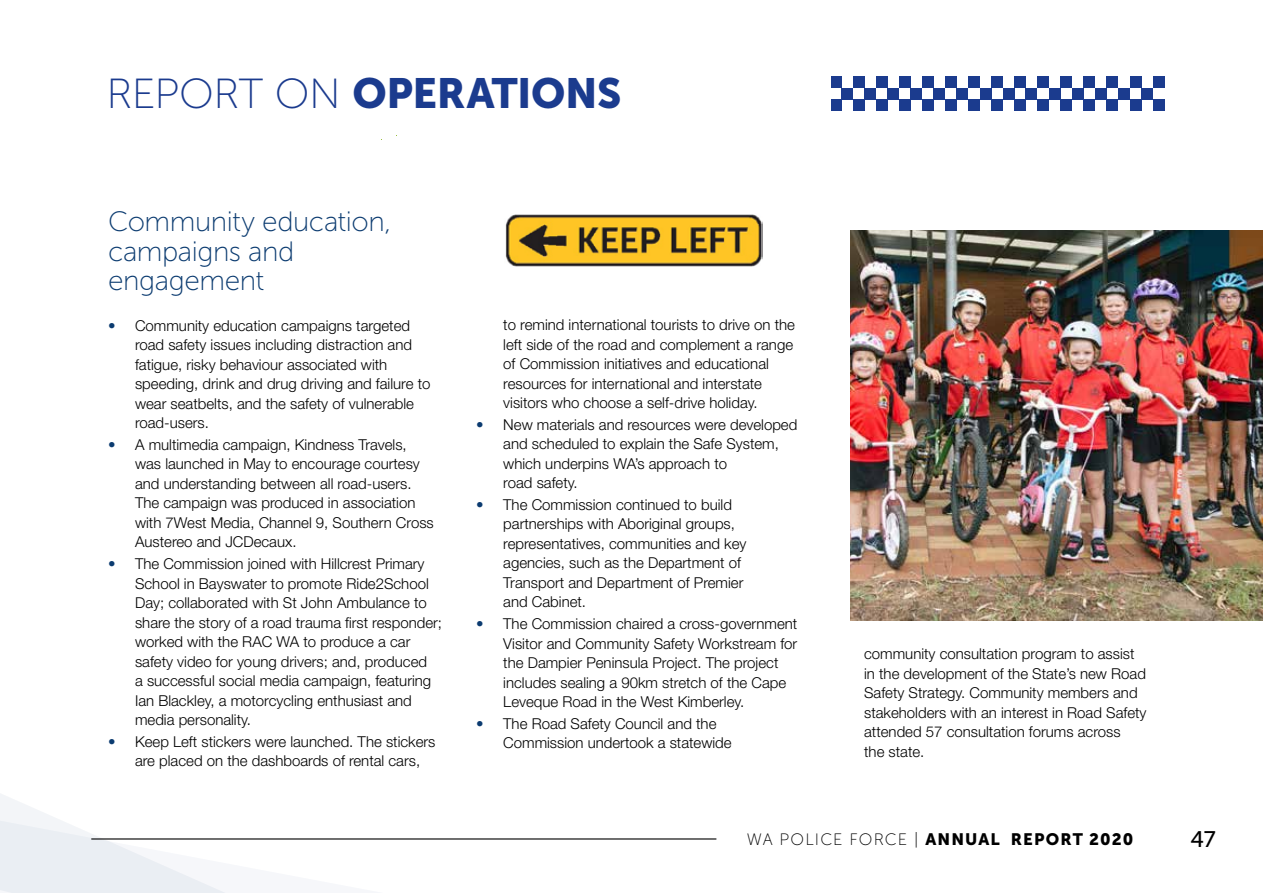
<style>
.page{position:relative;width:1263px;height:893px;background:#fff}
.page>*{position:absolute;margin:0;border:0;box-sizing:border-box;transform-origin:0 0}
.t1{font:42px "Museo Sans 900";letter-spacing:-.01em;color:#1b3b8e}
.t2{font:27.9px/29.2px "Museo Sans 100";letter-spacing:-.015em;color:#0b3b70}
.t3{font:22.5px "Museo Sans 500";color:#000}
.t4{font:16.5px "Museo Sans 900";letter-spacing:.07em;color:#000}
.t5{font:300 15px/19.5px "Helvetica Neue LT Std";color:#000}
.s1{font-family:"Museo Sans 100"}
.s2{color:#0b3b70}
</style>
<div class="page">
<svg style="left:0;top:794px;width:514px;height:99px"></svg>
<img style="left:850px;top:231px;width:413px;height:390px">
<img style="left:505px;top:214px;width:258px;height:53px">
<hr style="left:91px;top:838px;width:625px;height:1px;background:#000">
<div style="left:841px;top:88px;width:12px;height:11px;background:#1b3b8e"></div>
<div style="left:864px;top:88px;width:12px;height:11px;background:#1b3b8e"></div>
<div style="left:887px;top:88px;width:12px;height:11px;background:#1b3b8e"></div>
<div style="left:910px;top:88px;width:12px;height:11px;background:#1b3b8e"></div>
<div style="left:933px;top:88px;width:12px;height:11px;background:#1b3b8e"></div>
<div style="left:831px;top:76px;width:10px;height:12px;background:#1b3b8e"></div>
<div style="left:853px;top:76px;width:11px;height:12px;background:#1b3b8e"></div>
<div style="left:876px;top:76px;width:11px;height:12px;background:#1b3b8e"></div>
<div style="left:899px;top:76px;width:11px;height:12px;background:#1b3b8e"></div>
<div style="left:922px;top:76px;width:11px;height:12px;background:#1b3b8e"></div>
<div style="left:945px;top:76px;width:12px;height:12px;background:#1b3b8e"></div>
<div style="left:980px;top:88px;width:11px;height:11px;background:#1b3b8e"></div>
<div style="left:957px;top:88px;width:11px;height:11px;background:#1b3b8e"></div>
<div style="left:1003px;top:88px;width:11px;height:11px;background:#1b3b8e"></div>
<div style="left:1025px;top:88px;width:12px;height:11px;background:#1b3b8e"></div>
<div style="left:1049px;top:88px;width:11px;height:11px;background:#1b3b8e"></div>
<div style="left:1072px;top:88px;width:11px;height:11px;background:#1b3b8e"></div>
<div style="left:968px;top:76px;width:12px;height:12px;background:#1b3b8e"></div>
<div style="left:991px;top:76px;width:12px;height:12px;background:#1b3b8e"></div>
<div style="left:1014px;top:76px;width:12px;height:12px;background:#1b3b8e"></div>
<div style="left:1037px;top:76px;width:12px;height:12px;background:#1b3b8e"></div>
<div style="left:1060px;top:76px;width:12px;height:12px;background:#1b3b8e"></div>
<div style="left:1083px;top:76px;width:12px;height:12px;background:#1b3b8e"></div>
<div style="left:831px;top:99px;width:10px;height:12px;background:#1b3b8e"></div>
<div style="left:853px;top:99px;width:11px;height:12px;background:#1b3b8e"></div>
<div style="left:876px;top:99px;width:11px;height:12px;background:#1b3b8e"></div>
<div style="left:899px;top:99px;width:11px;height:12px;background:#1b3b8e"></div>
<div style="left:922px;top:99px;width:11px;height:12px;background:#1b3b8e"></div>
<div style="left:945px;top:99px;width:12px;height:12px;background:#1b3b8e"></div>
<div style="left:968px;top:99px;width:12px;height:12px;background:#1b3b8e"></div>
<div style="left:991px;top:99px;width:12px;height:12px;background:#1b3b8e"></div>
<div style="left:1014px;top:99px;width:12px;height:12px;background:#1b3b8e"></div>
<div style="left:1037px;top:99px;width:12px;height:12px;background:#1b3b8e"></div>
<div style="left:1060px;top:99px;width:12px;height:12px;background:#1b3b8e"></div>
<div style="left:1083px;top:99px;width:12px;height:12px;background:#1b3b8e"></div>
<div style="left:1107px;top:99px;width:11px;height:12px;background:#1b3b8e"></div>
<div style="left:1130px;top:99px;width:11px;height:12px;background:#1b3b8e"></div>
<div style="left:1153px;top:99px;width:11px;height:12px;background:#1b3b8e"></div>
<div style="left:1118px;top:88px;width:12px;height:11px;background:#1b3b8e"></div>
<div style="left:1095px;top:88px;width:12px;height:11px;background:#1b3b8e"></div>
<div style="left:1141px;top:88px;width:12px;height:11px;background:#1b3b8e"></div>
<div style="left:1107px;top:76px;width:11px;height:12px;background:#1b3b8e"></div>
<div style="left:1130px;top:76px;width:11px;height:12px;background:#1b3b8e"></div>
<div style="left:1153px;top:76px;width:11px;height:12px;background:#1b3b8e"></div>
<h1 class="t1" style="left:107px;top:69px;width:516px"><span class="s1">REPORT ON</span> OPERATIONS</h1>
<h2 class="t2" style="left:108px;top:208px;width:285px">Community education, campaigns and engagement</h2>
<p class="t5" style="left:135px;top:315px;width:297px;text-indent:-27px"><span class="s2">•</span> Community education campaigns targeted road safety issues including distraction and fatigue, risky behaviour associated with speeding, drink and drug driving and failure to wear seatbelts, and the safety of vulnerable road-users.</p>
<p class="t5" style="left:135px;top:434px;width:300px;text-indent:-27px"><span class="s2">•</span> A multimedia campaign, Kindness Travels, was launched in May to encourage courtesy and understanding between all road-users.<br>The campaign was produced in association with 7West Media, Channel 9, Southern Cross Austereo and JCDecaux.</p>
<p class="t5" style="left:135px;top:554px;width:308px;text-indent:-27px"><span class="s2">•</span> The Commission joined with Hillcrest Primary School in Bayswater to promote Ride2School Day; collaborated with St John Ambulance to share the story of a road trauma first responder; worked with the RAC WA to produce a car safety video for young drivers; and, produced<br>a successful social media campaign, featuring Ian Blackley, a motorcycling enthusiast and media personality.</p>
<p class="t5" style="left:135px;top:731px;width:302px;text-indent:-27px"><span class="s2">•</span> Keep Left stickers were launched. The stickers are placed on the dashboards of rental cars,</p>
<p class="t5" style="left:503px;top:315px;width:293px">to remind international tourists to drive on the left side of the road and complement a range of Commission initiatives and educational resources for international and interstate visitors who choose a self-drive holiday.</p>
<p class="t5" style="left:503px;top:414px;width:296px;text-indent:-27px"><span class="s2">•</span> New materials and resources were developed and scheduled to explain the Safe System, which underpins WA’s approach to<br>road safety.</p>
<p class="t5" style="left:503px;top:495px;width:245px;text-indent:-27px"><span class="s2">•</span> The Commission continued to build partnerships with Aboriginal groups, representatives, communities and key agencies, such as the Department of Transport and Department of Premier and Cabinet.</p>
<p class="t5" style="left:503px;top:614px;width:296px;text-indent:-27px"><span class="s2">•</span> The Commission chaired a cross-government Visitor and Community Safety Workstream for the Dampier Peninsula Project. The project includes sealing a 90km stretch of the Cape Leveque Road in the West Kimberley.</p>
<p class="t5" style="left:503px;top:713px;width:230px;text-indent:-27px"><span class="s2">•</span> The Road Safety Council and the<br>Commission undertook a statewide</p>
<p class="t5" style="left:864px;top:644px;width:284px">community consultation program to assist in the development of the State’s new Road Safety Strategy. Community members and stakeholders with an interest in Road Safety attended 57 consultation forums across<br>the state.</p>
<p class="t4" style="left:747px;top:830px;width:388px"><span class="s1">WA POLICE FORCE |</span> ANNUAL REPORT 2020</p>
<h3 class="t3" style="left:1190px;top:827px;width:27px">47</h3>
</div>
